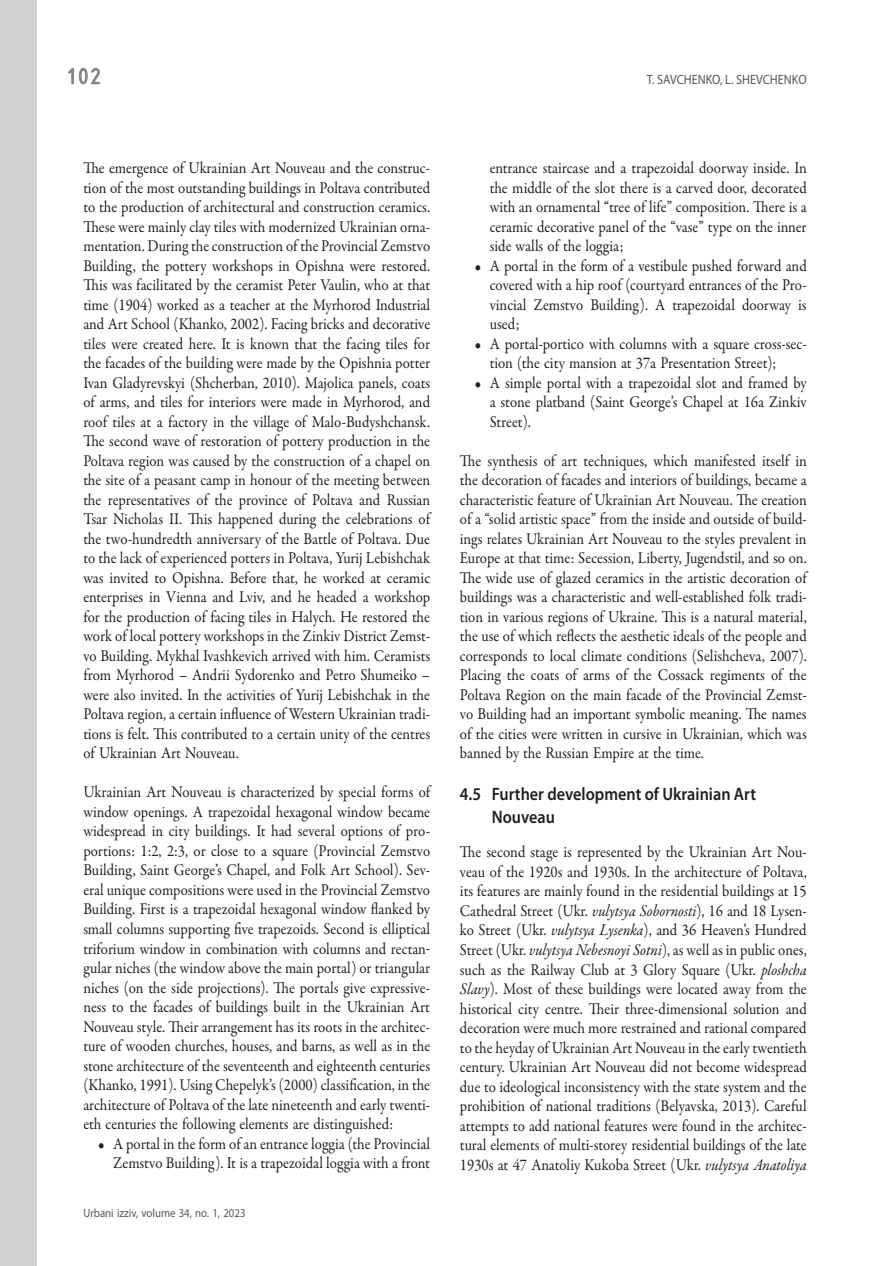
<style>
.page{position:relative;width:894px;height:1266px;background:#fff}
.page>*{position:absolute;margin:0;border:0;box-sizing:border-box;transform-origin:0 0}
.t1{font:24px "ISOCTEUR";color:#808285}
.t2{font:600 18px/22.5px "Myriad Pro";color:#231f20;scale:.9 1}
.t3{font:16.5px/19.5px "Garamond Premr Pro";color:#231f20;text-align:justify;scale:.9 1}
.t4{font:13.5px "Myriad Pro";color:#57585a;scale:.9 1}
.t5{font:12px "Myriad Pro";color:#57585a;scale:.9 1}
.s1{font-style:italic}
</style>
<div class="page">
<svg style="left:68px;top:68px;width:32px;height:17px"></svg>
<div style="left:0;top:0;width:37px;height:1265px;background:#d1d2d4"></div>
<h1 class="t1" style="left:63px;top:61px;width:43px">102</h1>
<p class="t4" style="left:646px;top:72px;width:179px">T. SAVCHENKO, L. SHEVCHENKO</p>
<p class="t3" style="left:83px;top:158px;width:387px">The emergence of Ukrainian Art Nouveau and the construc&shy;tion of the most outstanding buildings in Poltava contributed to the production of architectural and construction ceramics.<br>These were mainly clay tiles with modernized Ukrainian orna&shy;mentation. During the construction of the Provincial Zemstvo Building, the pottery workshops in Opishna were restored.<br>This was facilitated by the ceramist Peter Vaulin, who at that time (1904) worked as a teacher at the Myrhorod Industrial and Art School (Khanko, 2002). Facing bricks and decorative tiles were created here. It is known that the facing tiles for the facades of the building were made by the Opishnia potter Ivan Gladyrevskyi (Shcherban, 2010). Majolica panels, coats of arms, and tiles for interiors were made in Myrhorod, and roof tiles at a factory in the village of Malo-Budyshchansk.<br>The second wave of restoration of pottery production in the Poltava region was caused by the construction of a chapel on the site of a peasant camp in honour of the meeting between the representatives of the province of Poltava and Russian Tsar Nicholas II. This happened during the celebrations of the two-hundredth anniversary of the Battle of Poltava. Due to the lack of experienced potters in Poltava, Yurij Lebishchak was invited to Opishna. Before that, he worked at ceramic enterprises in Vienna and Lviv, and he headed a workshop for the production of facing tiles in Halych. He restored the work of local pottery workshops in the Zinkiv District Zemst&shy;vo Building. Mykhal Ivashkevich arrived with him. Ceramists from Myrhorod – Andrii Sydorenko and Petro Shumeiko – were also invited. In the activities of Yurij Lebishchak in the Poltava region, a certain influence of Western Ukrainian tradi&shy;tions is felt. This contributed to a certain unity of the centres of Ukrainian Art Nouveau.</p>
<p class="t3" style="left:83px;top:782px;width:387px">Ukrainian Art Nouveau is characterized by special forms of window openings. A trapezoidal hexagonal window became widespread in city buildings. It had several options of pro&shy;portions: 1:2, 2:3, or close to a square (Provincial Zemstvo Building, Saint George’s Chapel, and Folk Art School). Sev&shy;eral unique compositions were used in the Provincial Zemstvo Building. First is a trapezoidal hexagonal window flanked by small columns supporting five trapezoids. Second is elliptical triforium window in combination with columns and rectan&shy;gular niches (the window above the main portal) or triangular niches (on the side projections). The portals give expressive&shy;ness to the facades of buildings built in the Ukrainian Art Nouveau style. Their arrangement has its roots in the architec&shy;ture of wooden churches, houses, and barns, as well as in the stone architecture of the seventeenth and eighteenth centuries (Khanko, 1991). Using Chepelyk’s (2000) classification, in the architecture of Poltava of the late nineteenth and early twenti&shy;eth centuries the following elements are distinguished:</p>
<p class="t3" style="left:98px;top:1133px;width:370px;text-align:right">• A portal in the form of an entrance loggia (the Provincial<br>Zemstvo Building). It is a trapezoidal loggia with a front</p>
<p class="t5" style="left:83px;top:1205px;width:182px">Urbani izziv, volume 34, no. 1, 2023</p>
<p class="t3" style="left:489px;top:158px;width:354px">entrance staircase and a trapezoidal doorway inside. In the middle of the slot there is a carved door, decorated with an ornamental “tree of life” composition. There is a ceramic decorative panel of the “vase” type on the inner side walls of the loggia;</p>
<p class="t3" style="left:489px;top:256px;width:354px;text-indent:-15px">• A portal in the form of a vestibule pushed forward and covered with a hip roof (courtyard entrances of the Pro&shy;vincial Zemstvo Building). A trapezoidal doorway is used;</p>
<p class="t3" style="left:489px;top:334px;width:353px;text-indent:-15px">• A portal-portico with columns with a square cross-sec&shy;tion (the city mansion at 37a Presentation Street);</p>
<p class="t3" style="left:489px;top:373px;width:353px;text-indent:-15px">• A simple portal with a trapezoidal slot and framed by a stone platband (Saint George’s Chapel at 16a Zinkiv Street).</p>
<p class="t3" style="left:460px;top:451px;width:387px">The synthesis of art techniques, which manifested itself in the decoration of facades and interiors of buildings, became a characteristic feature of Ukrainian Art Nouveau. The creation of a “solid artistic space” from the inside and outside of build&shy;ings relates Ukrainian Art Nouveau to the styles prevalent in Europe at that time: Secession, Liberty, Jugendstil, and so on.<br>The wide use of glazed ceramics in the artistic decoration of buildings was a characteristic and well-established folk tradi&shy;tion in various regions of Ukraine. This is a natural material, the use of which reflects the aesthetic ideals of the people and corresponds to local climate conditions (Selishcheva, 2007).<br>Placing the coats of arms of the Cossack regiments of the Poltava Region on the main facade of the Provincial Zemst&shy;vo Building had an important symbolic meaning. The names of the cities were written in cursive in Ukrainian, which was banned by the Russian Empire at the time.</p>
<p class="t2" style="left:491px;top:782px;width:295px;text-indent:-32px">4.5 Further development of Ukrainian Art<br>Nouveau</p>
<p class="t3" style="left:460px;top:842px;width:387px">The second stage is represented by the Ukrainian Art Nou&shy;veau of the 1920s and 1930s. In the architecture of Poltava, its features are mainly found in the residential buildings at 15<br>Cathedral Street (Ukr. <span class="s1">vulytsya Sobornosti</span>), 16 and 18 Lysen&shy;ko Street (Ukr. <span class="s1">vulytsya Lysenka</span>), and 36 Heaven’s Hundred Street (Ukr. <span class="s1">vulytsya Nebesnoyi Sotni</span>), as well as in public ones, such as the Railway Club at 3 Glory Square (Ukr. <span class="s1">ploshcha Slavy</span>). Most of these buildings were located away from the historical city centre. Their three-dimensional solution and decoration were much more restrained and rational compared to the heyday of Ukrainian Art Nouveau in the early twentieth century. Ukrainian Art Nouveau did not become widespread due to ideological inconsistency with the state system and the prohibition of national traditions (Belyavska, 2013). Careful attempts to add national features were found in the architec&shy;tural elements of multi-storey residential buildings of the late 1930s at 47 Anatoliy Kukoba Street (Ukr. <span class="s1">vulytsya Anatoliya</span></p>
</div>
